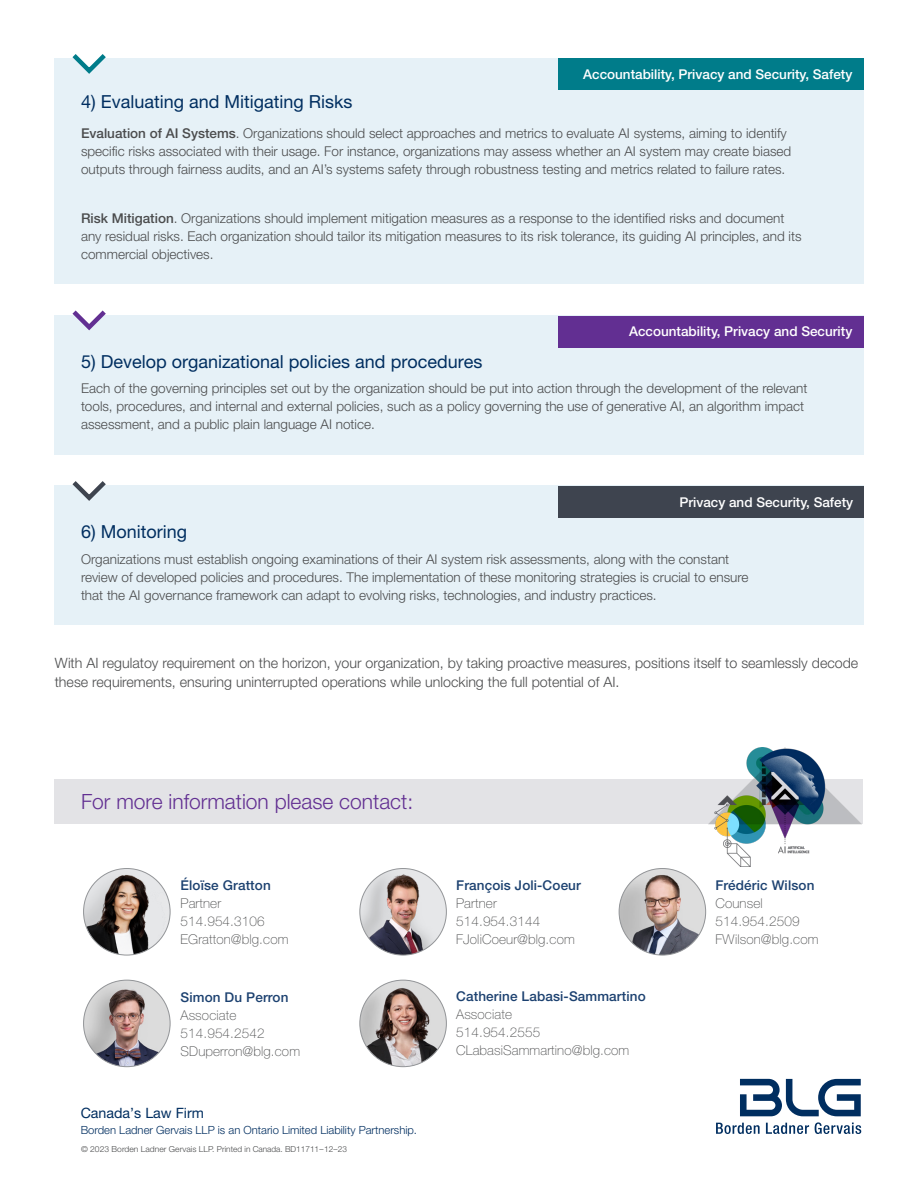
<style>
.page{position:relative;width:918px;height:1188px;background:#fff}
.page>*{position:absolute;margin:0;border:0;box-sizing:border-box;transform-origin:0 0}
.Sub_Title{font:300 21px "Helvetica Neue LT Pro";color:#622f92}
.Body{font:18px "Helvetica Neue LT Pro";color:#002e60}
.Opening_Pragraph{font:300 14.25px/19.5px "Helvetica Neue LT Pro";color:#4b4c4d}
.Address_-_back_cover{font:14.25px "Helvetica Neue LT Pro";color:#002e60}
.Opening_Pragraph-2{font:300 13.5px/18px "Helvetica Neue LT Pro";color:#4b4c4d}
.manes{font:100 13.5px/18px "Helvetica Neue LT Pro";letter-spacing:.01em;color:#4b4c4d}
.Opening_Pragraph-3{font:500 13.5px "Helvetica Neue LT Pro";color:#fff}
.manes-2{font:500 13.5px/18px "Helvetica Neue LT Pro";letter-spacing:.01em;color:#1c4170}
.Address_-_back_cover-2{font:300 11.25px "Helvetica Neue LT Pro";color:#002e60}
.t1{font:300 8.25px "Helvetica Neue LT Pro";color:#4b4c4d}
.s1{font-weight:500}
.s2{font-weight:500;color:#1c4170}
.s3{font-weight:100;color:#4b4c4d}
</style>
<div class="page">
<div style="left:54px;top:58px;width:810px;height:226px;background:#e6f1f7"></div>
<div style="left:54px;top:315px;width:810px;height:140px;background:#e6f1f7"></div>
<svg style="left:72px;top:310px;width:34px;height:21px"></svg>
<div style="left:54px;top:485px;width:810px;height:140px;background:#e6f1f7"></div>
<svg style="left:72px;top:481px;width:34px;height:20px"></svg>
<svg style="left:72px;top:54px;width:34px;height:20px"></svg>
<img style="left:84px;top:869px;width:86px;height:86px;border-radius:43px">
<img style="left:84px;top:980px;width:86px;height:87px;border-radius:43px">
<img style="left:360px;top:869px;width:86px;height:86px;border-radius:43px">
<img style="left:619px;top:869px;width:87px;height:86px;border-radius:43px">
<img style="left:360px;top:980px;width:86px;height:87px;border-radius:43px">
<div style="left:55px;top:779px;width:808px;height:45px;background:#e3e3e6"></div>
<img style="left:708px;top:747px;width:154px;height:119px">
<svg style="left:716px;top:1123px;width:44px;height:11px"></svg>
<svg style="left:766px;top:1123px;width:43px;height:11px"></svg>
<svg style="left:815px;top:1122px;width:46px;height:12px"></svg>
<svg style="left:740px;top:1079px;width:121px;height:37px"></svg>
<div style="left:558px;top:58px;width:306px;height:31px;background:#007c8a"></div>
<div style="left:558px;top:316px;width:306px;height:31px;background:#622f92"></div>
<div style="left:559px;top:486px;width:305px;height:32px;background:#3e444f"></div>
<p class="Body" style="left:81px;top:91px;width:273px">4) Evaluating and Mitigating Risks</p>
<p class="Opening_Pragraph-3" style="left:583px;top:66px;width:271px">Accountability, Privacy and Security, Safety</p>
<p class="Opening_Pragraph-2" style="left:81px;top:124px;width:712px"><span class="s1">Evaluation of AI Systems</span>. Organizations should select approaches and metrics to evaluate AI systems, aiming to identify specific risks associated with their usage. For instance, organizations may assess whether an AI system may create biased outputs through fairness audits, and an AI’s systems safety through robustness testing and metrics related to failure rates.</p>
<p class="Opening_Pragraph-2" style="left:81px;top:209px;width:722px"><span class="s1">Risk Mitigation</span>. Organizations should implement mitigation measures as a response to the identified risks and document any residual risks. Each organization should tailor its mitigation measures to its risk tolerance, its guiding AI principles, and its commercial objectives.</p>
<p class="Body" style="left:81px;top:350px;width:403px">5) Develop organizational policies and procedures</p>
<p class="Opening_Pragraph-3" style="left:629px;top:323px;width:225px">Accountability, Privacy and Security</p>
<p class="Opening_Pragraph-2" style="left:81px;top:379px;width:728px">Each of the governing principles set out by the organization should be put into action through the development of the relevant tools, procedures, and internal and external policies, such as a policy governing the use of generative AI, an algorithm impact assessment, and a public plain language AI notice.</p>
<p class="Body" style="left:81px;top:521px;width:108px">6) Monitoring</p>
<p class="Opening_Pragraph-3" style="left:679px;top:494px;width:175px">Privacy and Security, Safety</p>
<p class="Opening_Pragraph-2" style="left:81px;top:550px;width:669px">Organizations must establish ongoing examinations of their AI system risk assessments, along with the constant review of developed policies and procedures. The implementation of these monitoring strategies is crucial to ensure that the AI governance framework can adapt to evolving risks, technologies, and industry practices.</p>
<p class="Opening_Pragraph" style="left:55px;top:652px;width:805px">With AI regulatoy requirement on the horizon, your organization, by taking proactive measures, positions itself to seamlessly decode these requirements, ensuring uninterrupted operations while unlocking the full potential of AI.</p>
<p class="Sub_Title" style="left:81px;top:789px;width:334px">For more information please contact:</p>
<p class="manes" style="left:181px;top:877px;width:92px"><span class="s2">Éloïse Gratton<br></span>Partner<br>514.954.3106</p>
<p class="manes" style="left:181px;top:931px;width:109px">EGratton@blg.com</p>
<p class="manes" style="left:181px;top:988px;width:109px"><span class="s2">Simon Du Perron<br></span>Associate<br>514.954.2542</p>
<p class="manes" style="left:181px;top:1042px;width:121px">SDuperron@blg.com</p>
<p class="Address_-_back_cover" style="left:81px;top:1104px;width:125px">Canada’s Law Firm</p>
<p class="Address_-_back_cover-2" style="left:81px;top:1123px;width:338px">Borden Ladner Gervais LLP is an Ontario Limited Liability Partnership.</p>
<p class="t1" style="left:81px;top:1144px;width:268px">© 2023 Borden Ladner Gervais LLP. Printed in Canada. BD11711 –12–23</p>
<p class="manes" style="left:456px;top:876px;width:126px"><span class="s2">François Joli-Coeur<br></span>Partner<br>514.954.3144</p>
<p class="manes" style="left:456px;top:930px;width:120px">FJoliCoeur@blg.com</p>
<p class="manes-2" style="left:456px;top:987px;width:191px">Catherine Labasi-Sammartino<br><span class="s3">Associate<br>514.954.2555</span></p>
<p class="manes" style="left:456px;top:1041px;width:175px">CLabasiSammartino@blg.com</p>
<p class="manes" style="left:715px;top:876px;width:100px"><span class="s2">Frédéric Wilson<br></span>Counsel<br>514.954.2509</p>
<p class="manes" style="left:715px;top:930px;width:105px">FWilson@blg.com</p>
</div>
